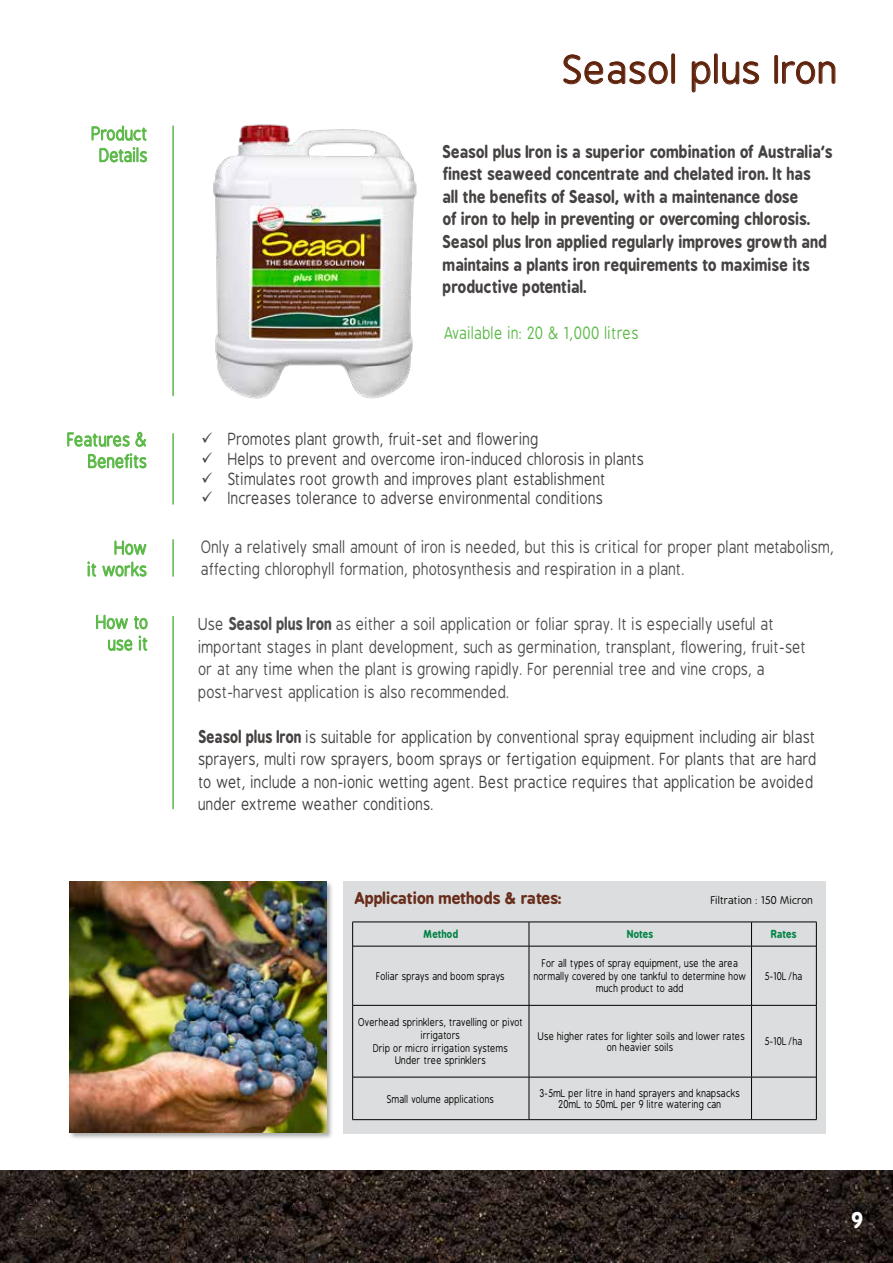
<style>
.page{position:relative;width:893px;height:1263px;background:#fff}
.page>*{position:absolute;margin:0;border:0;box-sizing:border-box;transform-origin:0 0}
.t1{font:37.5px "B Preplay";letter-spacing:.015em;color:#5f230c}
.t2{font:700 21px "B Preplay";color:#fff}
.t3{font:18px/21.6px "B Preplay";letter-spacing:.015em;color:#5ab946;text-align:right;scale:.85 1}
.t4{font:16.5px/22.5px "B Preplay";letter-spacing:.015em;color:#454241;scale:.85 1}
.t5{font:16.5px/22.5px "B Preplay";letter-spacing:.015em;color:#4d4d4f;scale:.85 1}
.t6{font:700 16.5px/22.5px "B Preplay";letter-spacing:.015em;color:#454241;scale:.9 1}
.t7{font:16.5px "B Preplay";letter-spacing:.025em;color:#5ab946;scale:.85 1}
.t8{font:700 15.6px "B Preplay";color:#682d1b}
.t9{font:10.5px/12.6px "B Preplay";letter-spacing:.015em;color:#000;text-align:center;scale:.85 1}
.t10{font:10.5px "B Preplay";letter-spacing:.015em;color:#000}
.t11{font:700 10.5px "B Preplay";letter-spacing:.02em;color:#008445;scale:.91 1}
.s1{font-weight:700}
</style>
<div class="page">
<img style="left:0;top:1170px;width:893px;height:93px">
<div style="left:343px;top:881px;width:483px;height:252px;background:#dcddde"></div>
<hr style="left:352px;top:922px;width:177px;height:1px;background:#000">
<hr style="left:529px;top:922px;width:222px;height:1px;background:#000">
<hr style="left:751px;top:922px;width:66px;height:1px;background:#000">
<hr style="left:353px;top:946px;width:176px;height:1px;background:#000">
<hr style="left:529px;top:946px;width:222px;height:1px;background:#000">
<hr style="left:751px;top:946px;width:65px;height:1px;background:#000">
<svg style="left:352px;top:922px;width:1px;height:24px"></svg>
<svg style="left:529px;top:922px;width:1px;height:24px"></svg>
<svg style="left:751px;top:922px;width:1px;height:24px"></svg>
<svg style="left:816px;top:922px;width:1px;height:24px"></svg>
<hr style="left:529px;top:946px;width:1px;height:59px;background:#000">
<hr style="left:751px;top:946px;width:1px;height:59px;background:#000">
<hr style="left:352px;top:1005px;width:1px;height:72px;background:#000">
<hr style="left:529px;top:1005px;width:1px;height:72px;background:#000">
<hr style="left:751px;top:1005px;width:1px;height:72px;background:#000">
<hr style="left:816px;top:1005px;width:1px;height:72px;background:#000">
<hr style="left:352px;top:1077px;width:1px;height:42px;background:#000">
<hr style="left:529px;top:1077px;width:1px;height:42px;background:#000">
<hr style="left:751px;top:1077px;width:1px;height:42px;background:#000">
<hr style="left:816px;top:1077px;width:1px;height:42px;background:#000">
<hr style="left:353px;top:1077px;width:176px;height:1px;background:#000">
<hr style="left:529px;top:1077px;width:222px;height:1px;background:#000">
<hr style="left:751px;top:1077px;width:65px;height:1px;background:#000">
<hr style="left:352px;top:1119px;width:177px;height:1px;background:#000">
<hr style="left:529px;top:1119px;width:222px;height:1px;background:#000">
<hr style="left:751px;top:1119px;width:66px;height:1px;background:#000">
<hr style="left:352px;top:946px;width:1px;height:59px;background:#000">
<hr style="left:816px;top:946px;width:1px;height:59px;background:#000">
<hr style="left:353px;top:1005px;width:176px;height:1px;background:#000">
<hr style="left:529px;top:1005px;width:222px;height:1px;background:#000">
<hr style="left:751px;top:1005px;width:65px;height:1px;background:#000">
<svg style="left:563px;top:54px;width:105px;height:31px"></svg>
<div style="left:671px;top:54px;width:4px;height:30px;border:1px solid #5f230c"></div>
<svg style="left:691px;top:61px;width:20px;height:32px"></svg>
<div style="left:714px;top:54px;width:4px;height:30px;border:1px solid #5f230c"></div>
<svg style="left:722px;top:61px;width:37px;height:24px"></svg>
<div style="left:774px;top:55px;width:4px;height:29px;border:1px solid #5f230c"></div>
<svg style="left:782px;top:61px;width:54px;height:24px"></svg>
<svg style="left:91px;top:125px;width:56px;height:16px"></svg>
<svg style="left:99px;top:147px;width:48px;height:15px"></svg>
<hr style="left:172px;top:126px;width:2px;height:269px;background:#5ab946">
<svg style="left:67px;top:432px;width:79px;height:15px"></svg>
<svg style="left:88px;top:453px;width:59px;height:15px"></svg>
<svg style="left:114px;top:540px;width:32px;height:15px"></svg>
<svg style="left:88px;top:562px;width:8px;height:15px"></svg>
<svg style="left:102px;top:561px;width:45px;height:16px"></svg>
<img style="left:213px;top:124px;width:204px;height:275px">
<div style="left:68px;top:880px;width:266px;height:260px;background:#000;opacity:.35"></div>
<img style="left:70px;top:882px;width:256px;height:251px">
<hr style="left:172px;top:434px;width:2px;height:70px;background:#5ab946">
<hr style="left:172px;top:540px;width:2px;height:36px;background:#5ab946">
<hr style="left:172px;top:617px;width:2px;height:192px;background:#5ab946">
<svg style="left:96px;top:615px;width:32px;height:14px"></svg>
<svg style="left:134px;top:616px;width:14px;height:13px"></svg>
<svg style="left:108px;top:639px;width:24px;height:12px"></svg>
<svg style="left:139px;top:636px;width:9px;height:15px"></svg>
<p class="t3" style="left:92px;top:123px;width:67px;text-align:center">Product<br>Details</p>
<h1 class="t1" style="left:564px;top:50px;width:277px">Seasol plus Iron</h1>
<p class="t6" style="left:443px;top:141px;width:434px">Seasol plus Iron is a superior combination of Australia’s finest seaweed concentrate and chelated iron. It has<br>all the benefits of Seasol, with a maintenance dose<br>of iron to help in preventing or overcoming chlorosis.<br>Seasol plus Iron applied regularly improves growth and maintains a plants iron requirements to maximise its productive potential.</p>
<p class="t7" style="left:444px;top:324px;width:230px">Available in: 20 &amp; 1,000 litres</p>
<p class="t3" style="left:68px;top:429px;width:95px">Features &amp;<br>Benefits</p>
<p class="t4" style="left:202px;top:428px;width:398px">✓ Promotes plant growth, fruit-set and flowering</p>
<p class="t4" style="left:202px;top:448px;width:523px">✓ Helps to prevent and overcome iron-induced chlorosis in plants</p>
<p class="t4" style="left:202px;top:468px;width:478px">✓ Stimulates root growth and improves plant establishment</p>
<p class="t4" style="left:202px;top:488px;width:474px">✓ Increases tolerance to adverse environmental conditions</p>
<p class="t3" style="left:88px;top:538px;width:72px">How<br>it works</p>
<p class="t5" style="left:202px;top:536px;width:746px">Only a relatively small amount of iron is needed, but this is critical for proper plant metabolism, affecting chlorophyll formation, photosynthesis and respiration in a plant.</p>
<p class="t5" style="left:199px;top:613px;width:716px">Use <span class="s1">Seasol plus Iron</span> as either a soil application or foliar spray. It is especially useful at important stages in plant development, such as germination, transplant, flowering, fruit-set or at any time when the plant is growing rapidly. For perennial tree and vine crops, a post-harvest application is also recommended.</p>
<p class="t4" style="left:199px;top:726px;width:729px"><span class="s1">Seasol plus Iron</span> is suitable for application by conventional spray equipment including air blast sprayers, multi row sprayers, boom sprays or fertigation equipment. For plants that are hard to wet, include a non-ionic wetting agent. Best practice requires that application be avoided under extreme weather conditions.</p>
<p class="t3" style="left:97px;top:612px;width:63px">How to use it</p>
<p class="t8" style="left:354px;top:889px;width:208px">Application methods &amp; rates:</p>
<p class="t10" style="left:711px;top:895px;width:104px">Filtration : 150 Micron</p>
<p class="t11" style="left:423px;top:928px;width:40px">Method</p>
<p class="t11" style="left:627px;top:928px;width:30px">Notes</p>
<p class="t11" style="left:771px;top:928px;width:30px">Rates</p>
<p class="t9" style="left:377px;top:970px;width:153px">Foliar sprays and boom sprays</p>
<p class="t9" style="left:534px;top:957px;width:251px">For all types of spray equipment, use the area normally covered by one tankful to determine how much product to add</p>
<p class="t9" style="left:765px;top:970px;width:46px">5-10L/ha</p>
<p class="t9" style="left:358px;top:1017px;width:195px">Overhead sprinklers, travelling or pivot irrigators<br>Drip or micro irrigation systems<br>Under tree sprinklers</p>
<p class="t9" style="left:538px;top:1031px;width:245px;line-height:11.1px">Use higher rates for lighter soils and lower rates on heavier soils</p>
<p class="t9" style="left:765px;top:1035px;width:46px">5-10L/ha</p>
<p class="t9" style="left:387px;top:1093px;width:128px">Small volume applications</p>
<p class="t9" style="left:540px;top:1088px;width:237px;line-height:11.2px">3-5mL per litre in hand sprayers and knapsacks<br>20mL to 50mL per 9 litre watering can</p>
<p class="t2" style="left:851px;top:1207px;width:14px">9</p>
</div>
